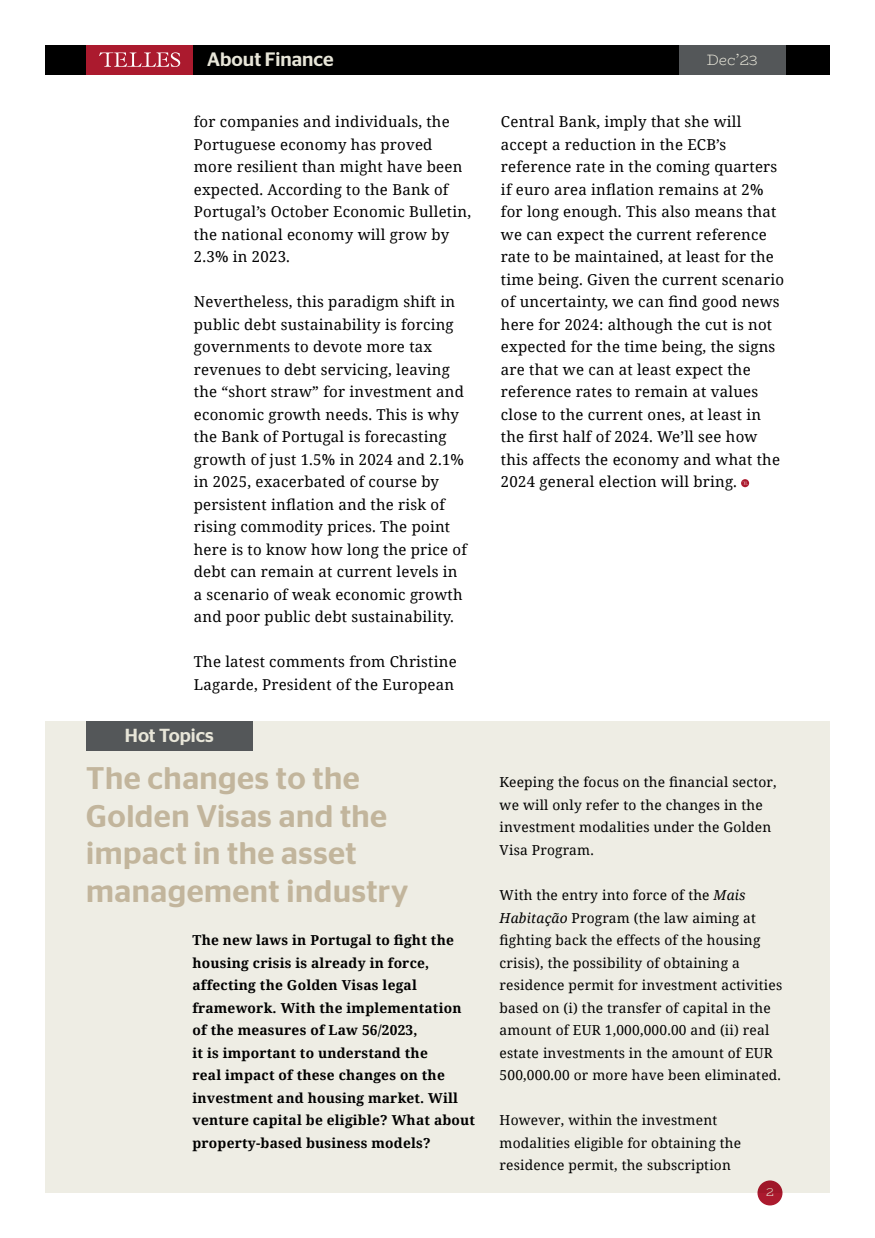
<style>
.page{position:relative;width:875px;height:1238px;background:#fff}
.page>*{position:absolute;margin:0;border:0;box-sizing:border-box;transform-origin:0 0}
.t1{font:500 31.25px/37.5px "Stag Sans";letter-spacing:.015em;color:#c2b59c}
.t2{font:500 19.38px "Stag Sans";color:#e8e6d9}
.t3{font:500 18.88px "Stag Sans";color:#e8e6d9}
.t4{font:15px/22.5px "Noto Serif";letter-spacing:.015em;color:#000}
.t5{font:300 15px "Bio Rhyme";color:#e8e6d9}
.t6{font:13.75px/22.5px "Noto Serif";letter-spacing:.015em;color:#000}
.t7{font:700 13.75px/22.5px "Noto Serif";letter-spacing:.015em;color:#000}
.t8{font:300 12.5px "Bio Rhyme";color:#e8e6d9}
.s1{font-style:italic}
</style>
<div class="page">
<div style="left:758px;top:1180px;width:25px;height:25px;background:#ab1a2e;border-radius:50%"></div>
<div style="left:45px;top:45px;width:785px;height:29px;background:#000"></div>
<div style="left:86px;top:45px;width:107px;height:29px;background:#ab1a2e"></div>
<div style="left:679px;top:45px;width:107px;height:29px;background:#545759"></div>
<svg style="left:99px;top:52px;width:81px;height:15px"></svg>
<svg style="left:741px;top:479px;width:8px;height:8px"></svg>
<div style="left:45px;top:721px;width:785px;height:471px;background:#eeede4"></div>
<div style="left:86px;top:721px;width:166px;height:29px;background:#545759"></div>
<p class="t2" style="left:207px;top:48px;width:128px">About Finance</p>
<p class="t5" style="left:707px;top:48px;width:52px">Dec’23</p>
<p class="t4" style="left:194px;top:110px;width:279px">for companies and individuals, the<br>Portuguese economy has proved more resilient than might have been expected. According to the Bank of<br>Portugal’s October Economic Bulletin, the national economy will grow by<br>2.3% in 2023.</p>
<p class="t4" style="left:194px;top:290px;width:275px">Nevertheless, this paradigm shift in public debt sustainability is forcing governments to devote more tax revenues to debt servicing, leaving the “short straw” for investment and economic growth needs. This is why the Bank of Portugal is forecasting growth of just 1.5% in 2024 and 2.1% in 2025, exacerbated of course by persistent inflation and the risk of rising commodity prices. The point here is to know how long the price of debt can remain at current levels in a scenario of weak economic growth and poor public debt sustainability.</p>
<p class="t4" style="left:194px;top:650px;width:264px">The latest comments from Christine<br>Lagarde, President of the European</p>
<p class="t3" style="left:125px;top:724px;width:90px">Hot Topics</p>
<h1 class="t1" style="left:86px;top:759px;width:324px">The changes to the<br>Golden Visas and the impact in the asset management industry</h1>
<p class="t7" style="left:192px;top:928px;width:284px">The new laws in Portugal to fight the housing crisis is already in force, affecting the Golden Visas legal framework. With the implementation of the measures of Law 56/2023,<br>it is important to understand the<br>real impact of these changes on the investment and housing market. Will venture capital be eligible? What about property-based business models?</p>
<p class="t4" style="left:501px;top:110px;width:285px">Central Bank, imply that she will accept a reduction in the ECB’s reference rate in the coming quarters if euro area inflation remains at 2% for long enough. This also means that we can expect the current reference rate to be maintained, at least for the time being. Given the current scenario of uncertainty, we can find good news here for 2024: although the cut is not expected for the time being, the signs are that we can at least expect the reference rates to remain at values close to the current ones, at least in the first half of 2024. We’ll see how this affects the economy and what the 2024 general election will bring.</p>
<p class="t6" style="left:500px;top:770px;width:279px">Keeping the focus on the financial sector, we will only refer to the changes in the investment modalities under the Golden Visa Program.</p>
<p class="t6" style="left:500px;top:883px;width:284px">With the entry into force of the <span class="s1">Mais Habitação</span> Program (the law aiming at fighting back the effects of the housing crisis), the possibility of obtaining a residence permit for investment activities based on (i) the transfer of capital in the amount of EUR 1,000,000.00 and (ii) real estate investments in the amount of EUR 500,000.00 or more have been eliminated.</p>
<p class="t6" style="left:500px;top:1108px;width:243px">However, within the investment modalities eligible for obtaining the residence permit, the subscription</p>
<p class="t8" style="left:766px;top:1182px;width:9px">2</p>
</div>
